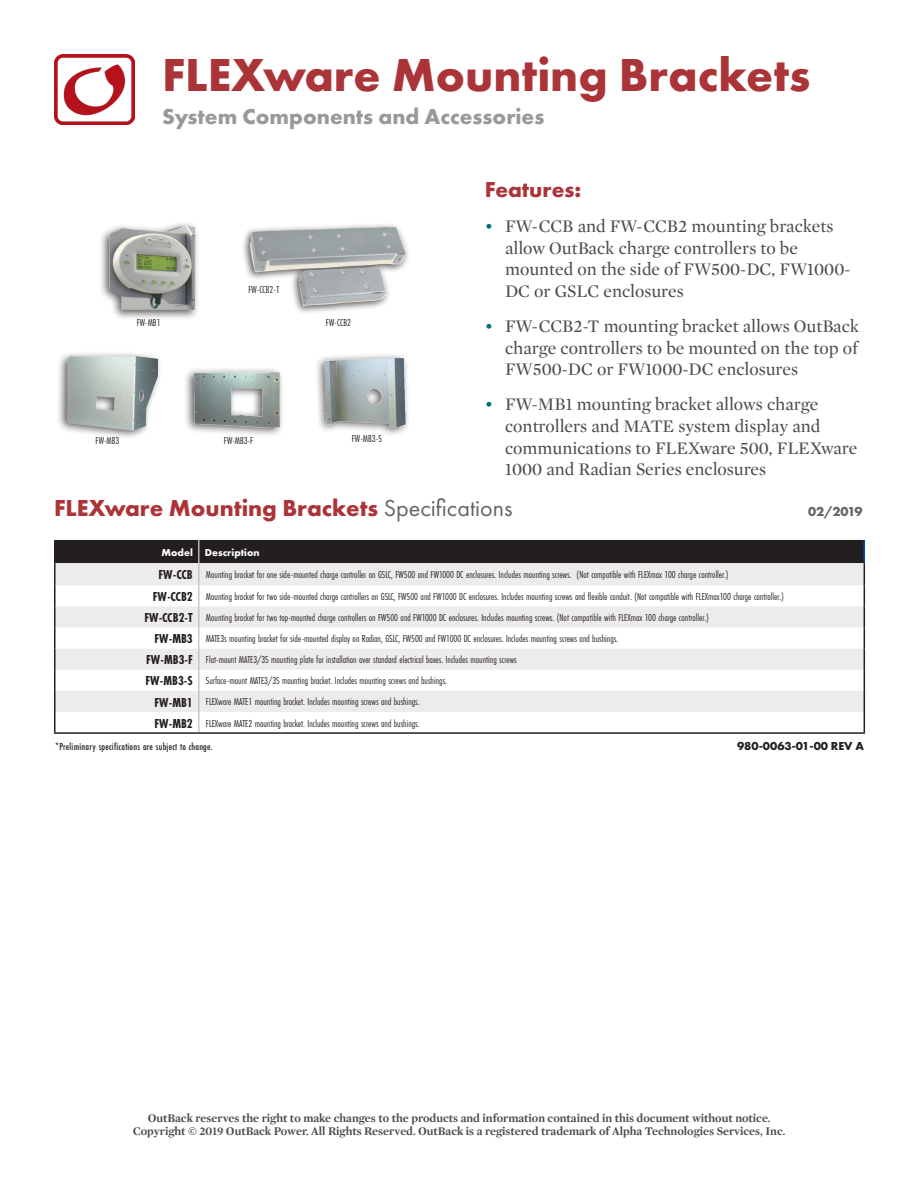
<style>
.page{position:relative;width:918px;height:1188px;background:#fff}
.page>*{position:absolute;margin:0;border:0;box-sizing:border-box;transform-origin:0 0}
.product_name{font:700 48px "Futura PT";color:#ab3439}
.back_product_name{font:700 24px "Futura PT";color:#ab3439}
.product_name-2{font:700 22.5px "Futura PT";color:#99989b}
.features{font:700 22.5px "Futura PT";color:#ab3439}
.t1{font:18px/21.6px "Mercury Display";color:#4b4c4d}
.model{font:700 13.5px "Futura PT Cond";color:#231f20}
.back_product_name-2{font:700 13.5px "Futura PT";letter-spacing:-.04em;color:#656568}
.t2{font:700 12px/12.8px "Mercury Display";color:#4b4c4d;text-align:center}
.t3{font:700 12px "Futura PT";color:#231f20}
.data{font:10.5px "Futura PT Cond";color:#231f20}
.category{font:500 10.5px "Futura PT Cond";letter-spacing:.02em;color:#231f20}
.t4{font:700 10.5px "Futura PT";color:#fff}
.s1{color:#007078}
.s2{font-weight:400;color:#656568}
</style>
<div class="page">
<img style="left:54px;top:54px;width:81px;height:70px">
<div style="left:241px;top:222px;width:169px;height:93px;background:#231f20;opacity:.75"></div>
<img style="left:249px;top:227px;width:157px;height:79px">
<div style="left:98px;top:220px;width:102px;height:101px;background:#231f20;opacity:.75"></div>
<img style="left:110px;top:225px;width:85px;height:85px">
<div style="left:56px;top:350px;width:106px;height:90px;background:#231f20;opacity:.75"></div>
<img style="left:66px;top:355px;width:93px;height:76px">
<div style="left:184px;top:366px;width:101px;height:71px;background:#231f20;opacity:.75"></div>
<img style="left:195px;top:372px;width:85px;height:55px">
<div style="left:314px;top:353px;width:97px;height:84px;background:#231f20;opacity:.75"></div>
<img style="left:325px;top:359px;width:81px;height:68px">
<hr style="left:54px;top:563px;width:2px;height:22px;background:#231f20">
<hr style="left:54px;top:585px;width:2px;height:21px;background:#231f20">
<hr style="left:54px;top:606px;width:2px;height:22px;background:#231f20">
<hr style="left:54px;top:628px;width:2px;height:21px;background:#231f20">
<hr style="left:54px;top:649px;width:2px;height:21px;background:#231f20">
<hr style="left:54px;top:670px;width:2px;height:21px;background:#231f20">
<hr style="left:54px;top:691px;width:2px;height:21px;background:#231f20">
<hr style="left:54px;top:712px;width:2px;height:20px;background:#231f20">
<svg style="left:55px;top:540px;width:810px;height:192px"></svg>
<hr style="left:54px;top:732px;width:145px;height:2px;background:#231f20">
<hr style="left:199px;top:732px;width:666px;height:2px;background:#231f20">
<hr style="left:54px;top:540px;width:2px;height:23px;background:#231f20">
<p class="product_name" style="left:162px;top:44px;width:650px">FLEXware Mounting Brackets</p>
<p class="product_name-2" style="left:162px;top:102px;width:384px">System Components and Accessories</p>
<p class="data" style="left:137px;top:317px;width:25px">FW-MB1</p>
<p class="data" style="left:248px;top:284px;width:32px">FW-CCB2-T</p>
<p class="data" style="left:96px;top:435px;width:25px">FW-MB3</p>
<p class="data" style="left:224px;top:435px;width:31px">FW-MB3-F</p>
<p class="data" style="left:326px;top:317px;width:27px">FW-CCB2</p>
<p class="data" style="left:352px;top:433px;width:32px">FW-MB3-5</p>
<p class="features" style="left:485px;top:175px;width:98px">Features:</p>
<p class="t1" style="left:505px;top:215px;width:347px;text-indent:-20px"><span class="s1">•</span> FW-CCB and FW-CCB2 mounting brackets allow OutBack charge controllers to be mounted on the side of FW500-DC, FW1000- DC or GSLC enclosures</p>
<p class="t1" style="left:505px;top:315px;width:356px;text-align:justify;text-indent:-20px"><span class="s1">•</span> FW-CCB2-T mounting bracket allows OutBack charge controllers to be mounted on the top of FW500-DC or FW1000-DC enclosures</p>
<p class="t1" style="left:505px;top:393px;width:354px;text-indent:-20px"><span class="s1">•</span> FW-MB1 mounting bracket allows charge controllers and MATE system display and communications to FLEXware 500, FLEXware 1000 and Radian Series enclosures</p>
<p class="back_product_name" style="left:54px;top:493px;width:460px">FLEXware Mounting Brackets <span class="s2">Specifications</span></p>
<p class="back_product_name-2" style="left:808px;top:503px;width:56px">02/2019</p>
<p class="t4" style="left:162px;top:545px;width:33px">Model</p>
<p class="t4" style="left:205px;top:545px;width:56px">Description</p>
<p class="model" style="left:159px;top:567px;width:36px">FW-CCB</p>
<p class="data" style="left:206px;top:568px;width:524px">Mounting bracket for one side-mounted charge controller on GSLC, FW500 and FW1000 DC enclosures. Includes mounting screws. (Not compatible with FLEXmax 100 charge controller.)</p>
<p class="model" style="left:153px;top:589px;width:42px">FW-CCB2</p>
<p class="data" style="left:206px;top:590px;width:580px">Mounting bracket for two side-mounted charge controllers on GSLC, FW500 and FW1000 DC enclosures. Includes mounting screws and flexible conduit. (Not compatible with FLEXmax100 charge controller.)</p>
<p class="model" style="left:144px;top:610px;width:50px">FW-CCB2-T</p>
<p class="data" style="left:206px;top:611px;width:504px">Mounting bracket for two top-mounted charge controllers on FW500 and FW1000 DC enclosures. Includes mounting screws. (Not compatible with FLEXmax 100 charge controller.)</p>
<p class="model" style="left:154px;top:631px;width:40px">FW-MB3</p>
<p class="data" style="left:206px;top:633px;width:414px">MATE3s mounting bracket for side-mounted display on Radian, GSLC, FW500 and FW1000 DC enclosures. Includes mounting screws and bushings.</p>
<p class="model" style="left:146px;top:652px;width:48px">FW-MB3-F</p>
<p class="data" style="left:206px;top:654px;width:312px">Flat-mount MATE3/3S mounting plate for installation over standard electrical boxes. Includes mounting screws</p>
<p class="model" style="left:146px;top:673px;width:49px">FW-MB3-S</p>
<p class="data" style="left:206px;top:675px;width:243px">Surface-mount MATE3/3S mounting bracket. Includes mounting screws and bushings.</p>
<p class="model" style="left:154px;top:694px;width:40px">FW-MB1</p>
<p class="data" style="left:206px;top:696px;width:215px">FLEXware MATE1 mounting bracket. Includes mounting screws and bushings.</p>
<p class="model" style="left:154px;top:715px;width:40px">FW-MB2</p>
<p class="data" style="left:206px;top:717px;width:215px">FLEXware MATE2 mounting bracket. Includes mounting screws and bushings.</p>
<p class="category" style="left:55px;top:740px;width:159px">*Preliminary specifications are subject to change.</p>
<p class="t3" style="left:737px;top:739px;width:128px">980-0063-01-00 REV A</p>
<p class="t2" style="left:133px;top:1111px;width:654px">OutBack reserves the right to make changes to the products and information contained in this document without notice.<br>Copyright © 2019 OutBack Power. All Rights Reserved. OutBack is a registered trademark of Alpha Technologies Services, Inc.</p>
</div>
